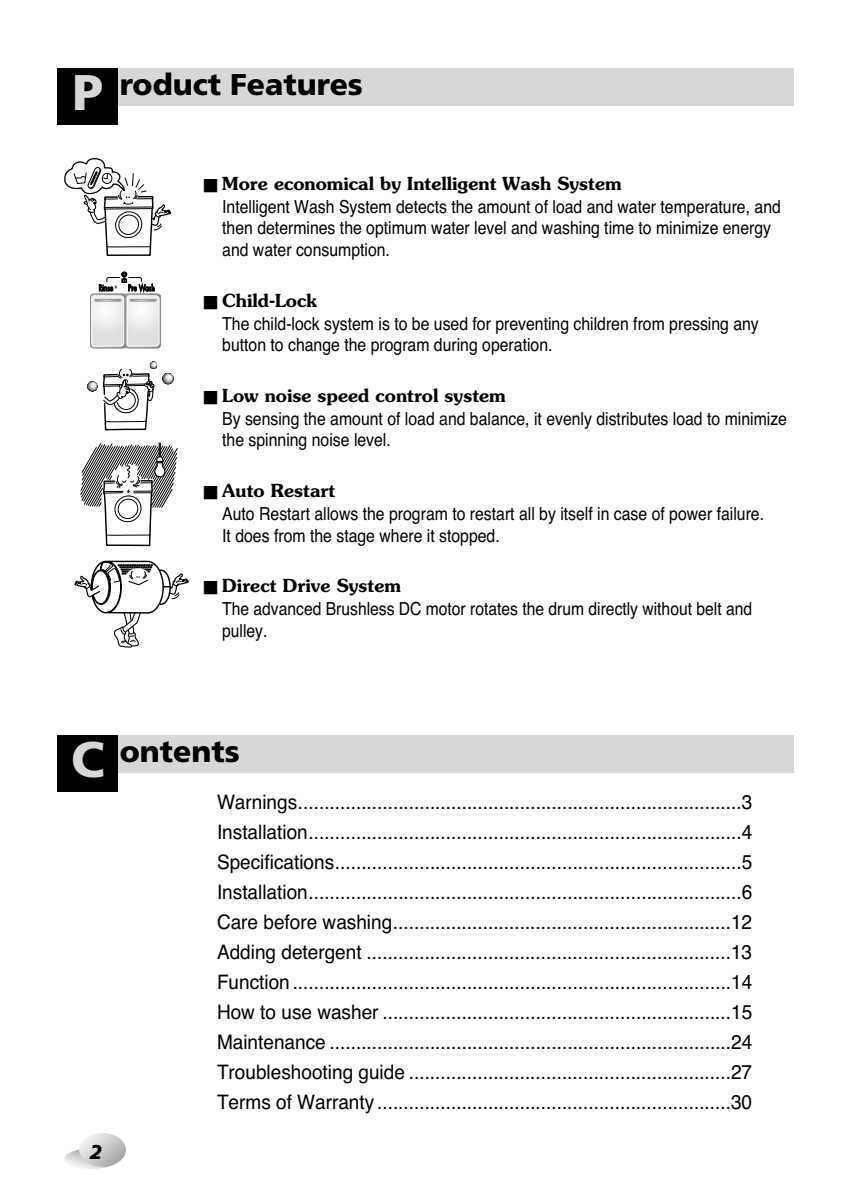
<style>
.page{position:relative;width:850px;height:1190px;background:#fff}
.page>*{position:absolute;margin:0;border:0;box-sizing:border-box;transform-origin:0 0}
.t1{font:900 30px "Frutiger";color:#000}
.t2{font:20px/30px "Helvetica";color:#000;text-align:justify;scale:.95 1}
.t3{font:italic 900 20px "Frutiger";color:#000}
.t4{font:18px/21.6px "Helvetica";color:#000;scale:.88 1}
.t5{font:600 18px "Souvenir";color:#000}
.t6{font:18px/21.6px "Helvetica";color:#000;scale:.87 1}
.s1{font-size:50px;color:#d7d7d7}
</style>
<div class="page">
<svg style="left:64px;top:1149px;width:55px;height:20px"></svg>
<svg style="left:79px;top:1134px;width:47px;height:33px"></svg>
<div style="left:58px;top:68px;width:736px;height:37px;background:#d7d7d7"></div>
<div style="left:58px;top:68px;width:60px;height:57px;background:#000"></div>
<div style="left:58px;top:735px;width:736px;height:38px;background:#d7d7d7"></div>
<div style="left:58px;top:735px;width:60px;height:57px;background:#000"></div>
<svg style="left:74px;top:560px;width:115px;height:88px"></svg>
<svg style="left:64px;top:158px;width:114px;height:389px"></svg>
<div style="left:91px;top:294px;width:34px;height:54px;background:#e9e9e9;border-radius:3px"></div>
<div style="left:90px;top:294px;width:35px;height:54px;border:1px solid #909090;border-radius:3px"></div>
<svg style="left:92px;top:296px;width:32px;height:50px"></svg>
<div style="left:92px;top:296px;width:32px;height:50px;border:1px solid #fff;border-radius:3px"></div>
<div style="left:95px;top:299px;width:26px;height:2px;border:1px solid #939393"></div>
<div style="left:126px;top:294px;width:35px;height:54px;background:#d5d5d5;border-radius:3px"></div>
<div style="left:126px;top:294px;width:35px;height:54px;border:1px solid #909090;border-radius:3px"></div>
<svg style="left:127px;top:296px;width:32px;height:50px"></svg>
<div style="left:127px;top:296px;width:32px;height:50px;border:1px solid #fff;border-radius:3px"></div>
<div style="left:130px;top:299px;width:26px;height:2px;border:1px solid #939393"></div>
<h1 class="t1" style="left:72px;top:72px;width:292px"><span class="s1">P</span> roduct Features</h1>
<p class="t5" style="left:204px;top:176px;width:420px">■ More economical by Intelligent Wash System</p>
<p class="t4" style="left:222px;top:197px;width:636px">Intelligent Wash System detects the amount of load and water temperature, and then determines the optimum water level and washing time to minimize energy and water consumption.</p>
<p class="t5" style="left:204px;top:293px;width:115px">■ Child-Lock</p>
<p class="t4" style="left:222px;top:314px;width:611px">The child-lock system is to be used for preventing children from pressing any button to change the program during operation.</p>
<p class="t5" style="left:204px;top:388px;width:304px">■ Low noise speed control system</p>
<p class="t4" style="left:222px;top:409px;width:643px">By sensing the amount of load and balance, it evenly distributes load to minimize the spinning noise level.</p>
<p class="t5" style="left:204px;top:483px;width:133px">■ Auto Restart</p>
<p class="t4" style="left:222px;top:505px;width:617px">Auto Restart allows the program to restart all by itself in case of power failure.<br>It does from the stage where it stopped.</p>
<p class="t5" style="left:204px;top:578px;width:199px">■ Direct Drive System</p>
<p class="t6" style="left:222px;top:600px;width:611px">The advanced Brushless DC motor rotates the drum directly without belt and pulley.</p>
<h1 class="t1" style="left:71px;top:740px;width:170px"><span class="s1">C</span> ontents</h1>
<p class="t2" style="left:217px;top:789px;width:565px">Warnings....................................................................................3<br>Installation..................................................................................4<br>Specifications.............................................................................5<br>Installation..................................................................................6<br>Care before washing................................................................12<br>Adding detergent .....................................................................13<br>Function ...................................................................................14<br>How to use washer ..................................................................15<br>Maintenance ............................................................................24<br>Troubleshooting guide .............................................................27<br>Terms of Warranty ...................................................................30</p>
<p class="t3" style="left:90px;top:1144px;width:14px">2</p>
</div>
